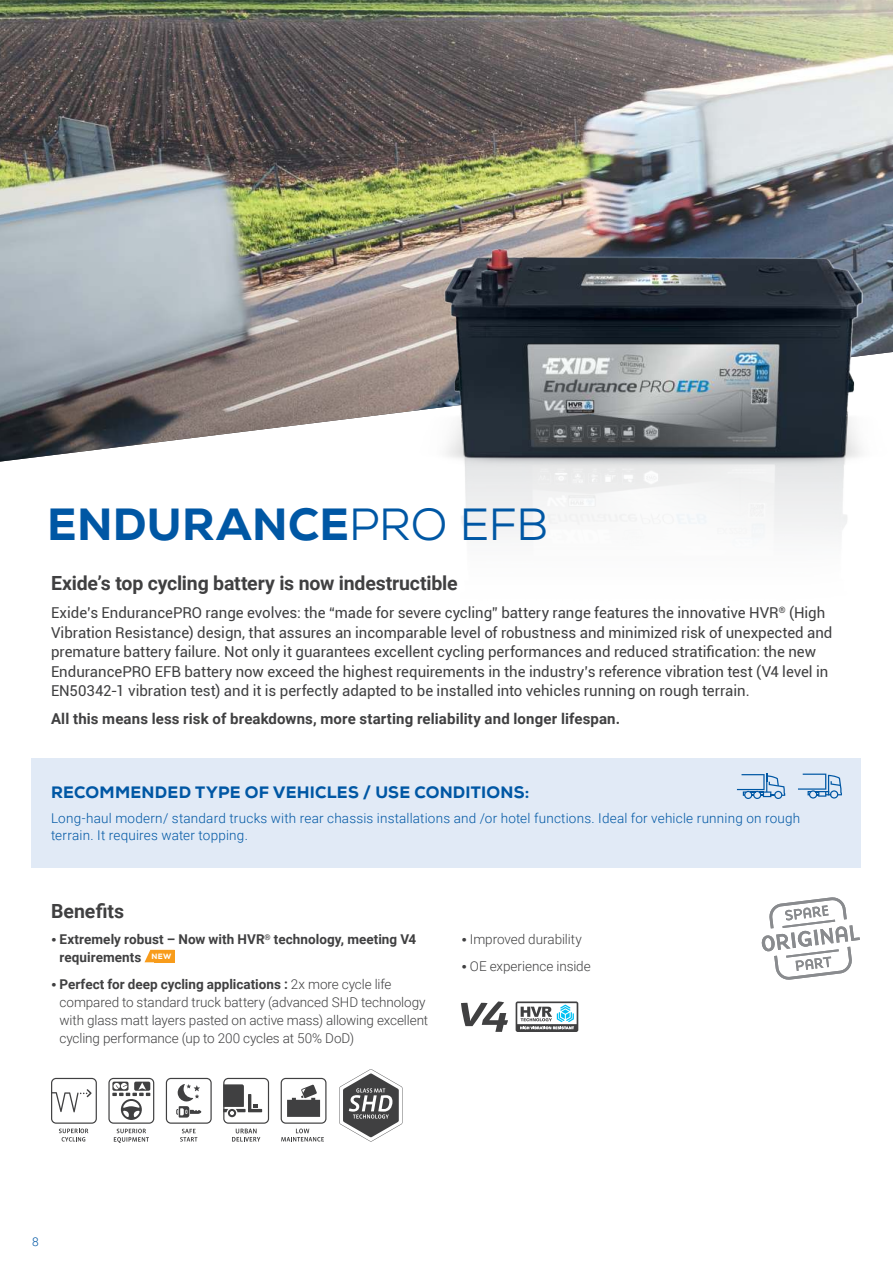
<style>
.page{position:relative;width:893px;height:1263px;background:#fff}
.page>*{position:absolute;margin:0;border:0;box-sizing:border-box;transform-origin:0 0}
.t1{font:800 45px "Nexa";letter-spacing:.005em;color:#0057a4}
.t2{font:700 19.5px "Roboto";letter-spacing:-.01em;color:#404041}
.t3{font:800 16.5px "Nexa";letter-spacing:.015em;color:#0057a4}
.t4{font:15px/19.5px "Roboto";letter-spacing:-.005em;color:#404041}
.t5{font:700 15px "Roboto";letter-spacing:.005em;color:#404041}
.t6{font:300 13.5px/18px "Roboto";letter-spacing:-.005em;color:#404041}
.t7{font:300 13.5px/16.5px "Roboto";letter-spacing:.015em;color:#0057a4}
.t8{font:700 13.5px/18px "Roboto";letter-spacing:.005em;color:#404041}
.t9{font:300 12px "Roboto";color:#0057a4}
.s1{font-weight:400}
.s2{font-family:"Nexa";font-weight:800}
.s3{font-weight:700}
</style>
<div class="page">
<img style="left:0;top:0;width:893px;height:462px">
<img style="left:414px;top:248px;width:479px;height:289px">
<svg style="left:145px;top:950px;width:9px;height:12px"></svg>
<div style="left:154px;top:950px;width:21px;height:12px;background:#f89c1b"></div>
<svg style="left:166px;top:1078px;width:46px;height:63px"></svg>
<svg style="left:108px;top:1078px;width:46px;height:65px"></svg>
<svg style="left:223px;top:1078px;width:46px;height:63px"></svg>
<svg style="left:51px;top:1078px;width:46px;height:63px"></svg>
<svg style="left:281px;top:1078px;width:45px;height:63px"></svg>
<svg style="left:339px;top:1069px;width:64px;height:72px"></svg>
<div style="left:32px;top:758px;width:829px;height:109px;background:#e1eaf6"></div>
<svg style="left:737px;top:773px;width:48px;height:26px"></svg>
<svg style="left:798px;top:773px;width:44px;height:25px"></svg>
<svg style="left:761px;top:897px;width:99px;height:83px"></svg>
<svg style="left:516px;top:1001px;width:62px;height:31px"></svg>
<svg style="left:461px;top:1001px;width:47px;height:31px"></svg>
<h1 class="t1" style="left:47px;top:505px;width:503px">ENDURANCE<span class="s1">PRO EFB</span></h1>
<h2 class="t2" style="left:51px;top:575px;width:408px">Exide’s top cycling battery is now indestructible</h2>
<p class="t4" style="left:51px;top:604px;width:783px">Exide’s EndurancePRO range evolves: the “made for severe cycling” battery range features the innovative HVR<sup>®</sup> (High Vibration Resistance) design, that assures an incomparable level of robustness and minimized risk of unexpected and premature battery failure. Not only it guarantees excellent cycling performances and reduced stratification: the new EndurancePRO EFB battery now exceed the highest requirements in the industry’s reference vibration test (V4 level in EN50342-1 vibration test) and it is perfectly adapted to be installed into vehicles running on rough terrain.</p>
<p class="t5" style="left:51px;top:713px;width:571px">All this means less risk of breakdowns, more starting reliability and longer lifespan.</p>
<p class="t3" style="left:51px;top:786px;width:480px">RECOMMENDED TYPE OF VEHICLES / USE CONDITIONS:</p>
<p class="t7" style="left:51px;top:811px;width:751px">Long-haul modern/ standard trucks with rear chassis installations and /or hotel functions. Ideal for vehicle running on rough terrain. It requires water topping.</p>
<h2 class="t2" style="left:51px;top:897px;width:75px">Benefits</h2>
<p class="t8" style="left:60px;top:931px;width:358px;text-indent:-8px"><span class="s2">•</span> Extremely robust – Now with HVR<sup>®</sup> technology, meeting V4 requirements <sup>NEW</sup></p>
<p class="t6" style="left:60px;top:976px;width:370px;text-indent:-9px"><span class="s2">•</span> <span class="s3">Perfect for deep cycling applications :</span> 2x more cycle life compared to standard truck battery (advanced SHD technology with glass matt layers pasted on active mass) allowing excellent cycling performance (up to 200 cycles at 50% DoD)</p>
<p class="t6" style="left:461px;top:931px;width:122px"><span class="s2">•</span> Improved durability</p>
<p class="t6" style="left:461px;top:958px;width:131px"><span class="s2">•</span> OE experience inside</p>
<p class="t9" style="left:32px;top:1237px;width:8px">8</p>
</div>
